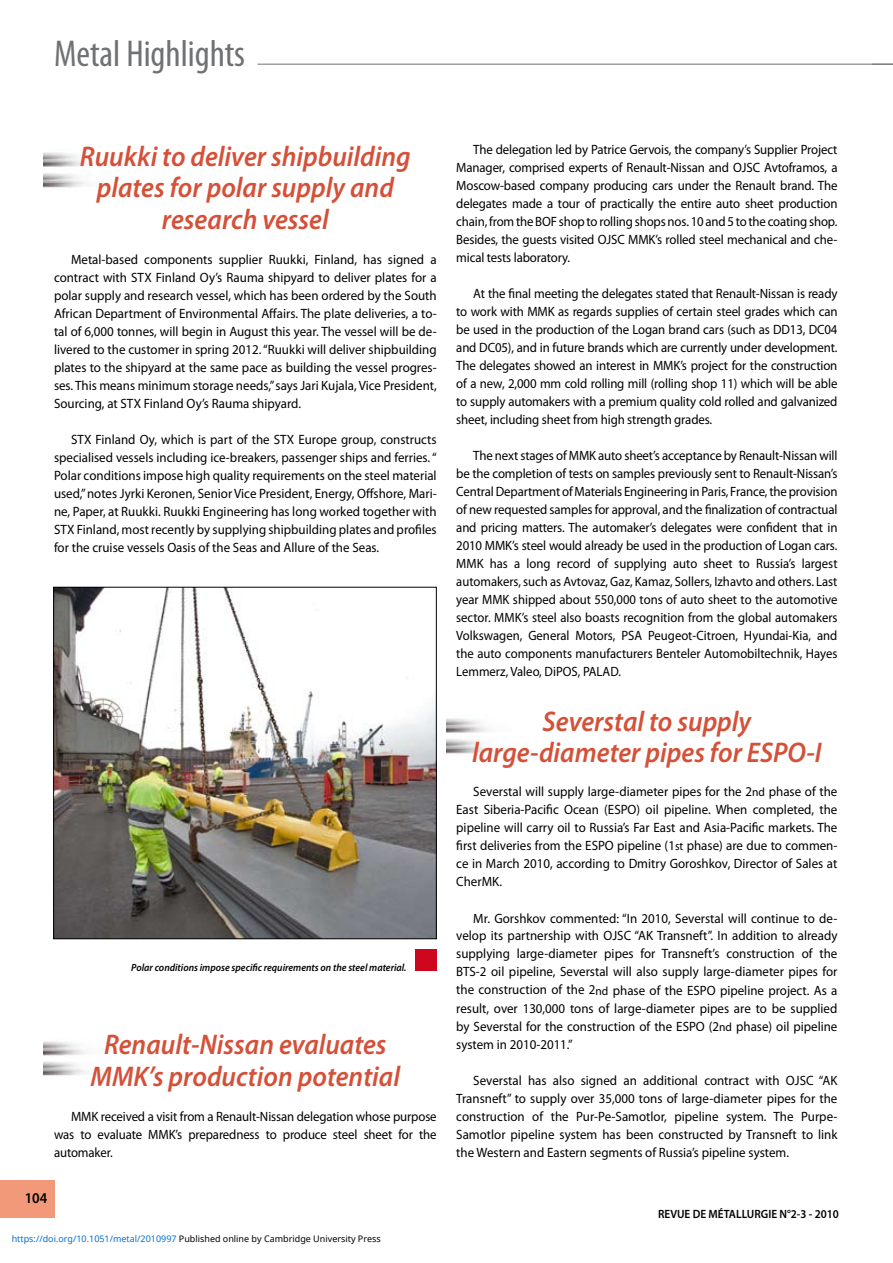
<style>
.page{position:relative;width:893px;height:1263px;background:#fff}
.page>*{position:absolute;margin:0;border:0;box-sizing:border-box;transform-origin:0 0}
.t1{font:condensed 37.5px "Myriad Pro";color:#707173}
.t2{font:italic 600 28.5px/31.5px "Myriad Pro";color:#d55038;text-align:center;scale:.94 1}
.t3{font:600 15px "Myriad Pro";color:#000;scale:.94 1}
.t4{font:13.5px/18px "Myriad Pro";color:#000;text-align:justify;scale:.96 1}
.t5{font:13.5px/18px "Myriad Pro";color:#000;text-align:justify;scale:.95 1}
.t6{font:600 12px "Myriad Pro";color:#000;scale:.94 1}
.t7{font:italic 600 10.5px "Myriad Pro";color:#000;scale:.94 1}
.t8{font:9px "Noto Sans";color:#000}
.s1{color:#0172cf}
.s2{font-size:12px}
</style>
<div class="page">
<div style="left:0;top:1180px;width:54px;height:38px;background:#f29979"></div>
<img style="left:55px;top:589px;width:380px;height:348px">
<div style="left:53px;top:587px;width:384px;height:352px;border:1px solid #000"></div>
<img style="left:43px;top:152px;width:42px;height:36px">
<img style="left:43px;top:1041px;width:42px;height:35px">
<img style="left:446px;top:718px;width:42px;height:36px">
<hr style="left:257px;top:64px;width:636px;height:1px;background:#707173">
<svg style="left:872px;top:64px;width:21px;height:1px"></svg>
<div style="left:415px;top:949px;width:21px;height:22px;background:#cd071e"></div>
<h1 class="t1" style="left:54px;top:31px;width:193px">Metal Highlights</h1>
<h2 class="t2" style="left:80px;top:139px;width:354px">Ruukki to deliver shipbuilding plates for polar supply and research vessel</h2>
<p class="t4" style="left:54px;top:250px;width:400px;text-indent:17px">Metal-based components supplier Ruukki, Finland, has signed a contract with STX Finland Oy’s Rauma shipyard to deliver plates for a polar supply and research vessel, which has been ordered by the South African Department of Environmental Affairs. The plate deliveries, a to&shy;tal of 6,000 tonnes, will begin in August this year. The vessel will be de&shy;livered to the customer in spring 2012. “Ruukki will deliver shipbuilding plates to the shipyard at the same pace as building the vessel progres&shy;ses. This means minimum storage needs,” says Jari Kujala, Vice President, Sourcing, at STX Finland Oy’s Rauma shipyard.</p>
<p class="t4" style="left:54px;top:430px;width:400px;text-indent:17px">STX Finland Oy, which is part of the STX Europe group, constructs specialised vessels including ice-breakers, passenger ships and ferries. “ Polar conditions impose high quality requirements on the steel material used,” notes Jyrki Keronen, Senior Vice President, Energy, Offshore, Mari&shy;ne, Paper, at Ruukki. Ruukki Engineering has long worked together with STX Finland, most recently by supplying shipbuilding plates and profiles for the cruise vessels Oasis of the Seas and Allure of the Seas.</p>
<p class="t7" style="left:131px;top:960px;width:294px">Polar conditions impose specific requirements on the steel material.</p>
<h2 class="t2" style="left:91px;top:1028px;width:331px">Renault-Nissan evaluates<br>MMK’s production potential</h2>
<p class="t5" style="left:54px;top:1107px;width:404px;text-indent:17px">MMK received a visit from a Renault-Nissan delegation whose purpose was to evaluate MMK’s preparedness to produce steel sheet for the automaker.</p>
<p class="t3" style="left:25px;top:1189px;width:26px">104</p>
<p class="t8" style="left:12px;top:1232px;width:371px"><span class="s1">https://doi.org/10.1051/metal/2010997</span> Published online by Cambridge University Press</p>
<p class="t5" style="left:456px;top:141px;width:403px;text-indent:17px">The delegation led by Patrice Gervois, the company’s Supplier Project Manager, comprised experts of Renault-Nissan and OJSC Avtoframos, a Moscow-based company producing cars under the Renault brand. The delegates made a tour of practically the entire auto sheet production chain, from the BOF shop to rolling shops nos. 10 and 5 to the coating shop.<br>Besides, the guests visited OJSC MMK’s rolled steel mechanical and che&shy;mical tests laboratory.</p>
<p class="t5" style="left:456px;top:285px;width:403px;text-indent:17px">At the final meeting the delegates stated that Renault-Nissan is ready to work with MMK as regards supplies of certain steel grades which can be used in the production of the Logan brand cars (such as DD13, DC04 and DC05), and in future brands which are currently under development.<br>The delegates showed an interest in MMK’s project for the construction of a new, 2,000 mm cold rolling mill (rolling shop 11) which will be able to supply automakers with a premium quality cold rolled and galvanized sheet, including sheet from high strength grades.</p>
<p class="t5" style="left:456px;top:446px;width:403px;text-indent:17px">The next stages of MMK auto sheet’s acceptance by Renault-Nissan will be the completion of tests on samples previously sent to Renault-Nissan’s Central Department of Materials Engineering in Paris, France, the provision of new requested samples for approval, and the finalization of contractual and pricing matters. The automaker’s delegates were confident that in 2010 MMK’s steel would already be used in the production of Logan cars.<br>MMK has a long record of supplying auto sheet to Russia’s largest automakers, such as Avtovaz, Gaz, Kamaz, Sollers, Izhavto and others. Last year MMK shipped about 550,000 tons of auto sheet to the automotive sector. MMK’s steel also boasts recognition from the global automakers Volkswagen, General Motors, PSA Peugeot-Citroen, Hyundai-Kia, and the auto components manufacturers Benteler Automobiltechnik, Hayes Lemmerz, Valeo, DiPOS, PALAD.</p>
<h2 class="t2" style="left:472px;top:705px;width:374px">Severstal to supply large-diameter pipes for ESPO-I</h2>
<p class="t4" style="left:456px;top:783px;width:399px;text-indent:17px">Severstal will supply large-diameter pipes for the 2<span class="s2">nd</span> phase of the East Siberia-Pacific Ocean (ESPO) oil pipeline. When completed, the pipeline will carry oil to Russia’s Far East and Asia-Pacific markets. The first deliveries from the ESPO pipeline (1<span class="s2">st</span> phase) are due to commen&shy;ce in March 2010, according to Dmitry Goroshkov, Director of Sales at CherMK.</p>
<p class="t4" style="left:456px;top:909px;width:399px;text-indent:17px">Mr. Gorshkov commented: “In 2010, Severstal will continue to de&shy;velop its partnership with OJSC “AK Transneft”. In addition to already supplying large-diameter pipes for Transneft’s construction of the BTS-2 oil pipeline, Severstal will also supply large-diameter pipes for the construction of the 2<span class="s2">nd</span> phase of the ESPO pipeline project. As a result, over 130,000 tons of large-diameter pipes are to be supplied by Severstal for the construction of the ESPO (2<span class="s2">nd</span> phase) oil pipeline system in 2010-2011.”</p>
<p class="t4" style="left:456px;top:1071px;width:399px;text-indent:17px">Severstal has also signed an additional contract with OJSC “AK Transneft” to supply over 35,000 tons of large-diameter pipes for the construction of the Pur-Pe-Samotlor, pipeline system. The Purpe-Samotlor pipeline system has been constructed by Transneft to link the Western and Eastern segments of Russia’s pipeline system.</p>
<p class="t6" style="left:658px;top:1206px;width:194px">REVUE DE MÉTALLURGIE N°2-3 - 2010</p>
</div>
